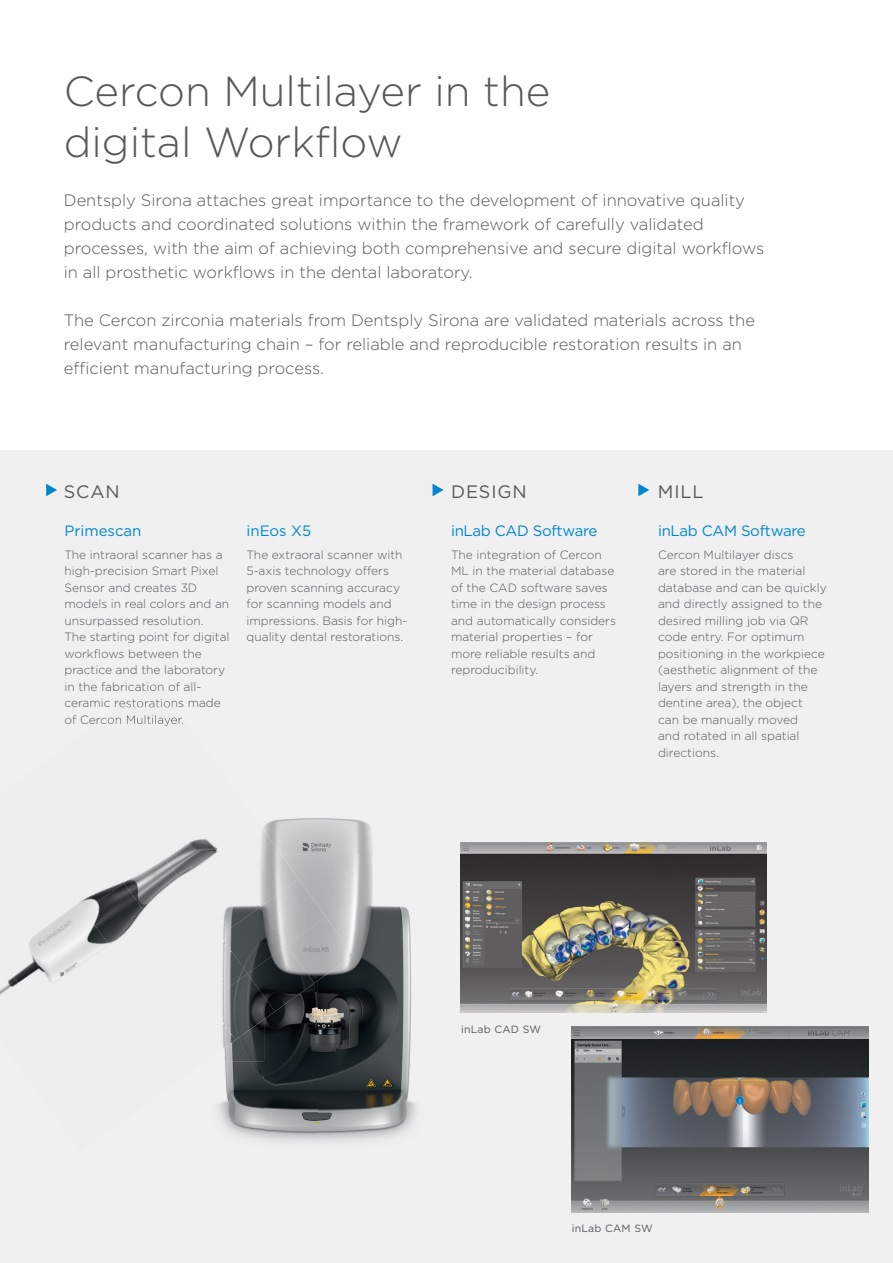
<style>
.page{position:relative;width:893px;height:1263px;background:#fff}
.page>*{position:absolute;margin:0;border:0;box-sizing:border-box;transform-origin:0 0}
.t1{font:300 42px/51px "Gotham";color:#57585a}
.t2{font:18px "Gotham";letter-spacing:.05em;color:#57585a}
.t3{font:300 16.5px/24px "Gotham";color:#57585a}
.t4{font:15px "Gotham";letter-spacing:-.02em;color:#0088ce}
.t5{font:15px "Gotham";color:#0088ce}
.t6{font:300 12px/16.5px "Gotham";color:#57585a}
.t7{font:10.5px "Gotham";letter-spacing:.025em;color:#57585a}
</style>
<div class="page">
<div style="left:0;top:450px;width:893px;height:813px;background:#f0f0f1"></div>
<img style="left:271px;top:818px;width:102px;height:36px">
<img style="left:460px;top:842px;width:1px;height:171px">
<img style="left:299px;top:854px;width:72px;height:52px">
<img style="left:371px;top:854px;width:46px;height:286px">
<img style="left:318px;top:906px;width:54px;height:236px">
<img style="left:264px;top:983px;width:54px;height:159px">
<img style="left:236px;top:1040px;width:28px;height:21px">
<img style="left:218px;top:1061px;width:46px;height:79px">
<svg style="left:433px;top:484px;width:10px;height:12px"></svg>
<svg style="left:46px;top:484px;width:11px;height:12px"></svg>
<svg style="left:638px;top:484px;width:11px;height:12px"></svg>
<img style="left:121px;top:707px;width:52px;height:1px">
<img style="left:144px;top:684px;width:19px;height:7px">
<img style="left:123px;top:699px;width:50px;height:8px">
<img style="left:31px;top:927px;width:15px;height:12px">
<img style="left:68px;top:899px;width:17px;height:12px">
<img style="left:0;top:984px;width:7px;height:11px">
<img style="left:7px;top:939px;width:39px;height:51px">
<img style="left:46px;top:911px;width:39px;height:67px">
<img style="left:85px;top:883px;width:39px;height:67px">
<img style="left:124px;top:864px;width:41px;height:58px">
<img style="left:35px;top:978px;width:25px;height:12px">
<img style="left:74px;top:950px;width:26px;height:28px">
<img style="left:113px;top:922px;width:22px;height:28px">
<svg style="left:152px;top:918px;width:5px;height:4px"></svg>
<img style="left:157px;top:860px;width:8px;height:6px">
<img style="left:165px;top:839px;width:40px;height:50px">
<img style="left:205px;top:821px;width:66px;height:41px">
<img style="left:157px;top:898px;width:8px;height:24px">
<img style="left:193px;top:869px;width:39px;height:38px">
<img style="left:232px;top:841px;width:67px;height:66px">
<img style="left:222px;top:907px;width:37px;height:66px">
<img style="left:259px;top:879px;width:67px;height:66px">
<img style="left:218px;top:1040px;width:18px;height:28px">
<img style="left:222px;top:973px;width:53px;height:67px">
<img style="left:247px;top:945px;width:67px;height:66px">
<img style="left:287px;top:917px;width:66px;height:66px">
<img style="left:101px;top:717px;width:21px;height:7px">
<img style="left:126px;top:715px;width:57px;height:11px">
<img style="left:461px;top:842px;width:306px;height:171px">
<img style="left:572px;top:1026px;width:296px;height:186px">
<h1 class="t1" style="left:64px;top:65px;width:488px">Cercon Multilayer in the digital Workflow</h1>
<p class="t3" style="left:64px;top:188px;width:702px">Dentsply Sirona attaches great importance to the development of innovative quality products and coordinated solutions within the framework of carefully validated processes, with the aim of achieving both comprehensive and secure digital workflows in all prosthetic workflows in the dental laboratory.</p>
<h3 class="t3" style="left:64px;top:308px;width:693px">The Cercon zirconia materials from Dentsply Sirona are validated materials across the relevant manufacturing chain – for reliable and reproducible restoration results in an efficient manufacturing process.</h3>
<h2 class="t2" style="left:64px;top:480px;width:57px">SCAN</h2>
<p class="t5" style="left:64px;top:521px;width:79px">Primescan</p>
<p class="t6" style="left:64px;top:546px;width:167px">The intraoral scanner has a high-precision Smart Pixel<br>Sensor and creates 3D models in real colors and an unsurpassed resolution.<br>The starting point for digital workflows between the practice and the laboratory in the fabrication of all&shy;ceramic restorations made</p>
<p class="t4" style="left:246px;top:521px;width:66px">inEos X5</p>
<p class="t6" style="left:246px;top:546px;width:162px">The extraoral scanner with<br>5-axis technology offers proven scanning accuracy for scanning models and impressions. Basis for high&shy;quality dental restorations.</p>
<h2 class="t2" style="left:451px;top:480px;width:77px">DESIGN</h2>
<p class="t4" style="left:451px;top:521px;width:148px">inLab CAD Software</p>
<p class="t6" style="left:451px;top:546px;width:167px">The integration of Cercon<br>ML in the material database of the CAD software saves time in the design process and automatically considers material properties – for more reliable results and reproducibility.</p>
<h2 class="t2" style="left:658px;top:480px;width:47px">MILL</h2>
<p class="t4" style="left:658px;top:521px;width:149px">inLab CAM Software</p>
<p class="t6" style="left:658px;top:546px;width:170px">Cercon Multilayer discs<br>are stored in the material database and can be quickly and directly assigned to the desired milling job via QR code entry. For optimum positioning in the workpiece (aesthetic alignment of the layers and strength in the dentine area), the object can be manually moved<br>and rotated in all spatial directions.</p>
<p class="t7" style="left:461px;top:1023px;width:82px">inLab CAD SW</p>
<p class="t7" style="left:572px;top:1222px;width:82px">inLab CAM SW</p>
</div>
